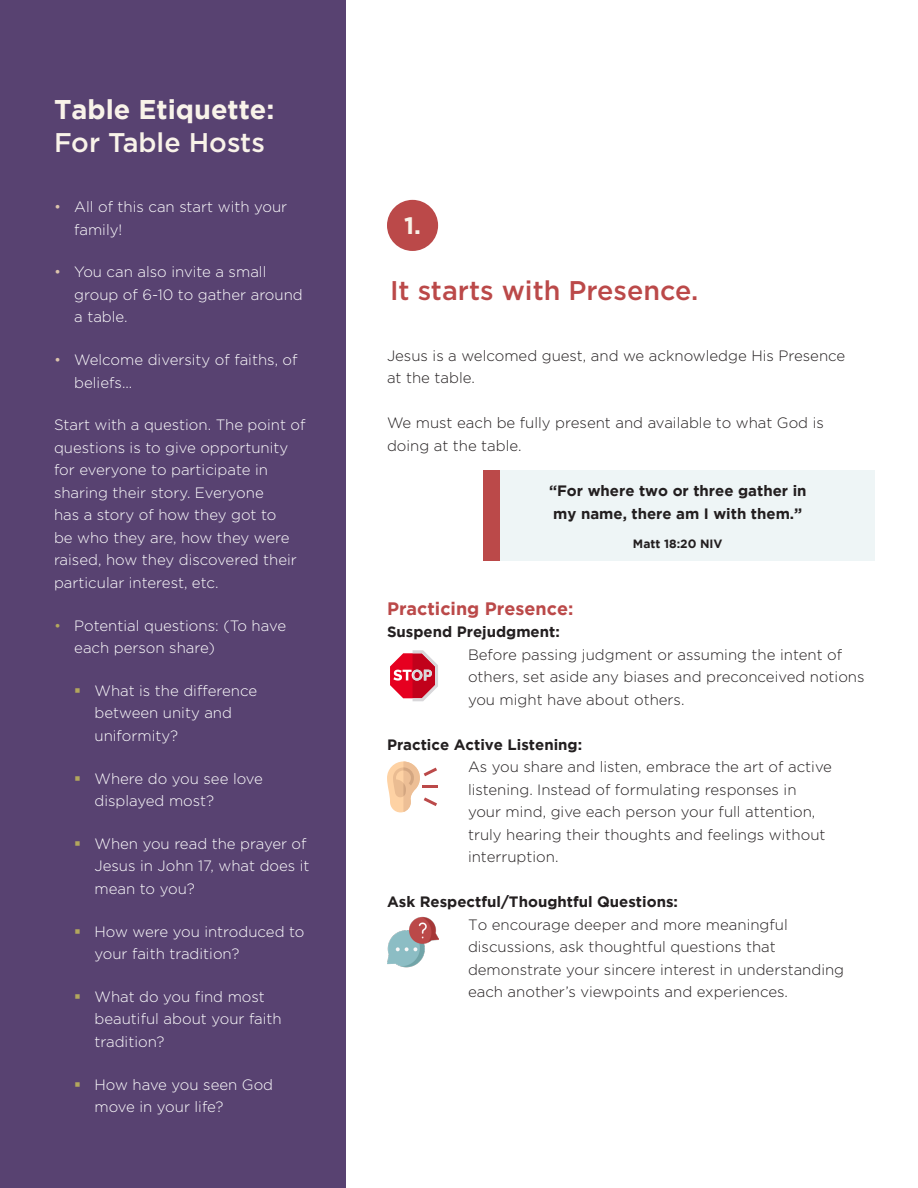
<style>
.page{position:relative;width:918px;height:1188px;background:#fff}
.page>*{position:absolute;margin:0;border:0;box-sizing:border-box;transform-origin:0 0}
.t1{font:500 27px "Gotham";color:#bb4949}
.t2{font:700 27px "Gotham";color:#f9f3e9}
.t3{font:500 27px "Gotham";color:#f9f3e9}
.t4{font:700 23.85px "Gotham";color:#f9f3e9}
.t5{font:700 18px "Gotham";color:#bb4949}
.t6{font:300 15px/22.5px "Gotham";color:#fff}
.t7{font:300 15px/22.5px "Gotham";color:#231f20}
.t8{font:700 15px/23.4px "Gotham";color:#231f20}
.t9{font:700 12px "Gotham";color:#231f20}
.s1{color:#dcc4ac}
.s2{color:#b3a75d}
</style>
<div class="page">
<div style="left:0;top:0;width:346px;height:1188px;background:#584271"></div>
<svg style="left:390px;top:650px;width:48px;height:51px"></svg>
<hr style="left:423px;top:785px;width:15px;height:3px;background:#bb4949">
<svg style="left:387px;top:761px;width:50px;height:51px"></svg>
<img style="left:387px;top:917px;width:51px;height:51px">
<div style="left:387px;top:200px;width:51px;height:51px;background:#bb4949;border-radius:50%"></div>
<div style="left:484px;top:471px;width:390px;height:90px;background:#eef5f6"></div>
<div style="left:484px;top:471px;width:16px;height:90px;background:#bb4949"></div>
<p class="t2" style="left:54px;top:94px;width:222px">Table Etiquette:</p>
<p class="t3" style="left:54px;top:125px;width:212px">For Table Hosts</p>
<p class="t6" style="left:74px;top:195px;width:215px;text-indent:-20px"><span class="s1">•</span> All of this can start with your family!</p>
<p class="t6" style="left:74px;top:261px;width:230px;text-indent:-20px"><span class="s1">•</span> You can also invite a small group of 6-10 to gather around a table.</p>
<p class="t6" style="left:74px;top:348px;width:225px;text-indent:-20px"><span class="s1">•</span> Welcome diversity of faiths, of beliefs...</p>
<p class="t6" style="left:54px;top:414px;width:253px">Start with a question. The point of questions is to give opportunity for everyone to participate in sharing their story. Everyone<br>has a story of how they got to<br>be who they are, how they were raised, how they discovered their particular interest, etc.</p>
<p class="t6" style="left:74px;top:614px;width:213px;text-indent:-20px"><span class="s2">•</span> Potential questions: (To have each person share)</p>
<p class="t6" style="left:94px;top:679px;width:164px">What is the difference between unity and uniformity?</p>
<p class="t6" style="left:94px;top:767px;width:170px">Where do you see love displayed most?</p>
<p class="t6" style="left:94px;top:832px;width:217px">When you read the prayer of<br>Jesus in John 17, what does it mean to you?</p>
<p class="t6" style="left:94px;top:920px;width:212px">How were you introduced to your faith tradition?</p>
<p class="t6" style="left:94px;top:985px;width:189px">What do you find most beautiful about your faith tradition?</p>
<p class="t6" style="left:94px;top:1073px;width:180px">How have you seen God move in your life?</p>
<p class="t4" style="left:404px;top:212px;width:18px">1.</p>
<p class="t1" style="left:390px;top:272px;width:310px">It starts with Presence.</p>
<p class="t7" style="left:387px;top:344px;width:460px">Jesus is a welcomed guest, and we acknowledge His Presence at the table.</p>
<p class="t7" style="left:387px;top:411px;width:438px">We must each be fully present and available to what God is doing at the table.</p>
<p class="t8" style="left:549px;top:479px;width:259px">“For where two or three gather in my name, there am I with them.”</p>
<p class="t9" style="left:633px;top:537px;width:91px">Matt 18:20 NIV</p>
<p class="t5" style="left:387px;top:598px;width:188px">Practicing Presence:</p>
<p class="t8" style="left:387px;top:620px;width:174px">Suspend Prejudgment:</p>
<p class="t7" style="left:468px;top:643px;width:398px">Before passing judgment or assuming the intent of others, set aside any biases and preconceived notions you might have about others.</p>
<p class="t8" style="left:387px;top:732px;width:197px">Practice Active Listening:</p>
<p class="t7" style="left:468px;top:755px;width:366px">As you share and listen, embrace the art of active listening. Instead of formulating responses in your mind, give each person your full attention, truly hearing their thoughts and feelings without interruption.</p>
<p class="t8" style="left:387px;top:890px;width:293px">Ask Respectful/Thoughtful Questions:</p>
<p class="t7" style="left:468px;top:913px;width:378px">To encourage deeper and more meaningful discussions, ask thoughtful questions that demonstrate your sincere interest in understanding each another’s viewpoints and experiences.</p>
</div>
